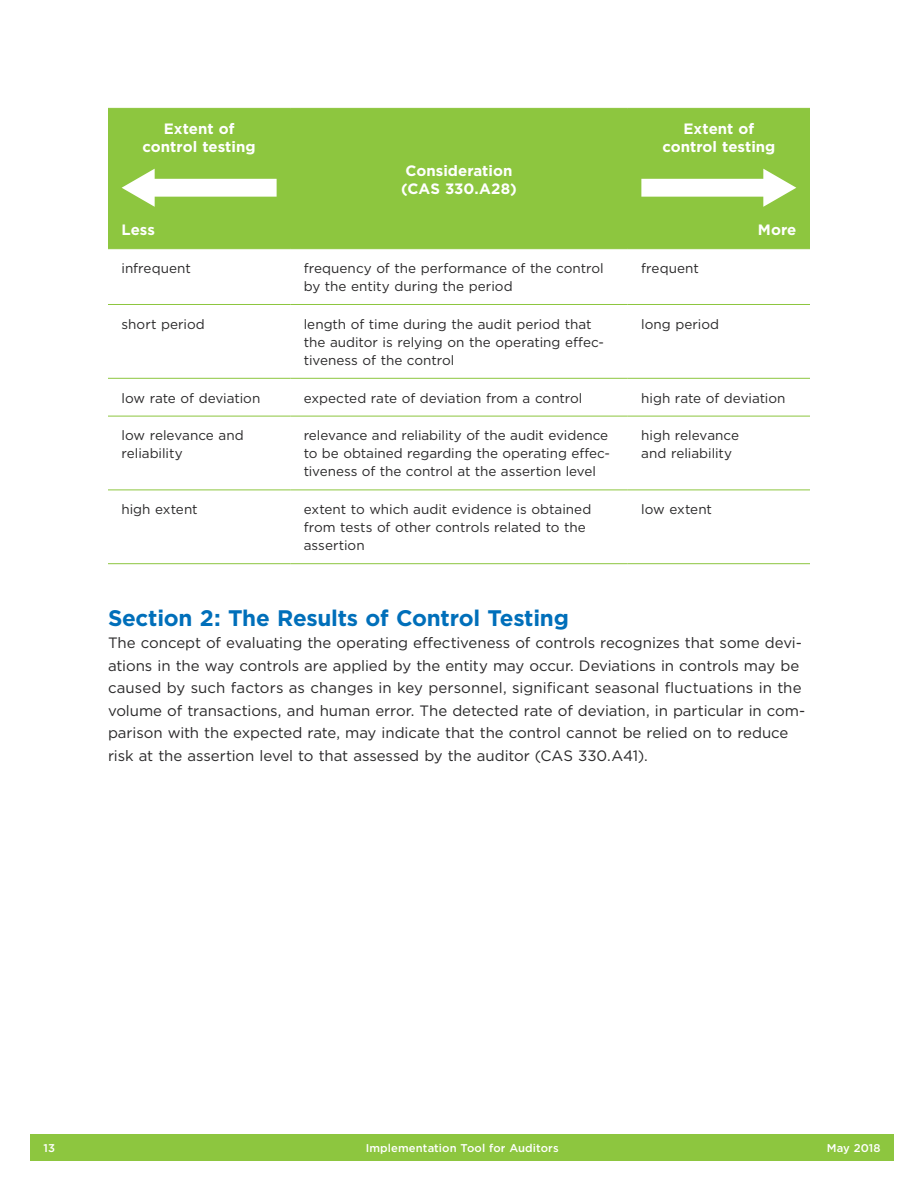
<style>
.page{position:relative;width:918px;height:1188px;background:#fff}
.page>*{position:absolute;margin:0;border:0;box-sizing:border-box;transform-origin:0 0}
.t1{font:700 22.5px "Gotham";letter-spacing:-.015em;color:#006fba}
.t2{font:15px/22.5px "Gotham";letter-spacing:-.005em;color:#292829}
.t3{font:700 15px/18px "Gotham";color:#fff;text-align:center}
.t4{font:13.5px/18px "Gotham";letter-spacing:-.005em;color:#292829}
.t5{font:500 11.25px "Gotham";letter-spacing:.01em;color:#fff}
</style>
<div class="page">
<div style="left:30px;top:1134px;width:864px;height:27px;background:#8dc63f"></div>
<div style="left:108px;top:109px;width:702px;height:139px;background:#8dc63f"></div>
<hr style="left:108px;top:304px;width:182px;height:1px;background:#8dc63f">
<hr style="left:290px;top:304px;width:338px;height:1px;background:#8dc63f">
<hr style="left:628px;top:304px;width:182px;height:1px;background:#8dc63f">
<hr style="left:108px;top:378px;width:182px;height:1px;background:#8dc63f">
<hr style="left:290px;top:378px;width:338px;height:1px;background:#8dc63f">
<hr style="left:628px;top:378px;width:182px;height:1px;background:#8dc63f">
<hr style="left:108px;top:416px;width:182px;height:1px;background:#8dc63f">
<hr style="left:290px;top:416px;width:338px;height:1px;background:#8dc63f">
<hr style="left:628px;top:416px;width:182px;height:1px;background:#8dc63f">
<hr style="left:108px;top:490px;width:182px;height:1px;background:#8dc63f">
<hr style="left:290px;top:490px;width:338px;height:1px;background:#8dc63f">
<hr style="left:628px;top:490px;width:182px;height:1px;background:#8dc63f">
<hr style="left:108px;top:563px;width:182px;height:1px;background:#8dc63f">
<hr style="left:290px;top:563px;width:338px;height:1px;background:#8dc63f">
<hr style="left:628px;top:563px;width:182px;height:1px;background:#8dc63f">
<hr style="left:108px;top:108px;width:182px;height:1px;background:#8dc63f">
<hr style="left:628px;top:108px;width:182px;height:1px;background:#8dc63f">
<hr style="left:108px;top:165px;width:182px;height:1px;background:#8dc63f">
<hr style="left:628px;top:165px;width:182px;height:1px;background:#8dc63f">
<hr style="left:108px;top:248px;width:182px;height:1px;background:#8dc63f">
<hr style="left:628px;top:248px;width:182px;height:1px;background:#8dc63f">
<hr style="left:290px;top:108px;width:338px;height:1px;background:#8dc63f">
<hr style="left:290px;top:248px;width:338px;height:1px;background:#8dc63f">
<svg style="left:122px;top:169px;width:155px;height:38px"></svg>
<svg style="left:641px;top:169px;width:155px;height:38px"></svg>
<p class="t3" style="left:143px;top:119px;width:114px">Extent of control testing</p>
<p class="t3" style="left:401px;top:161px;width:117px;text-align:left">Consideration (CAS 330.A28)</p>
<p class="t3" style="left:662px;top:119px;width:114px">Extent of control testing</p>
<p class="t3" style="left:122px;top:221px;width:35px">Less</p>
<p class="t3" style="left:758px;top:221px;width:40px">More</p>
<p class="t4" style="left:122px;top:259px;width:71px">infrequent</p>
<p class="t4" style="left:304px;top:259px;width:301px">frequency of the performance of the control by the entity during the period</p>
<p class="t4" style="left:641px;top:259px;width:59px">frequent</p>
<p class="t4" style="left:122px;top:315px;width:85px">short period</p>
<p class="t4" style="left:304px;top:315px;width:302px">length of time during the audit period that the auditor is relying on the operating effec&shy;tiveness of the control</p>
<p class="t4" style="left:641px;top:315px;width:79px">long period</p>
<p class="t4" style="left:122px;top:389px;width:140px">low rate of deviation</p>
<p class="t4" style="left:304px;top:389px;width:280px">expected rate of deviation from a control</p>
<p class="t4" style="left:641px;top:389px;width:146px">high rate of deviation</p>
<p class="t4" style="left:122px;top:426px;width:124px">low relevance and reliability</p>
<p class="t4" style="left:304px;top:426px;width:308px">relevance and reliability of the audit evidence to be obtained regarding the operating effec&shy;tiveness of the control at the assertion level</p>
<p class="t4" style="left:641px;top:426px;width:99px">high relevance and reliability</p>
<p class="t4" style="left:122px;top:500px;width:78px">high extent</p>
<p class="t4" style="left:304px;top:500px;width:289px">extent to which audit evidence is obtained from tests of other controls related to the assertion</p>
<p class="t4" style="left:641px;top:500px;width:72px">low extent</p>
<h1 class="t1" style="left:108px;top:603px;width:462px">Section 2: The Results of Control Testing</h1>
<p class="t2" style="left:108px;top:631px;width:699px">The concept of evaluating the operating effectiveness of controls recognizes that some devi&shy;ations in the way controls are applied by the entity may occur. Deviations in controls may be caused by such factors as changes in key personnel, significant seasonal fluctuations in the volume of transactions, and human error. The detected rate of deviation, in particular in com&shy;parison with the expected rate, may indicate that the control cannot be relied on to reduce risk at the assertion level to that assessed by the auditor (CAS 330.A41).</p>
<p class="t5" style="left:44px;top:1141px;width:13px">13</p>
<p class="t5" style="left:366px;top:1141px;width:195px">Implementation Tool for Auditors</p>
<p class="t5" style="left:827px;top:1141px;width:55px">May 2018</p>
</div>
